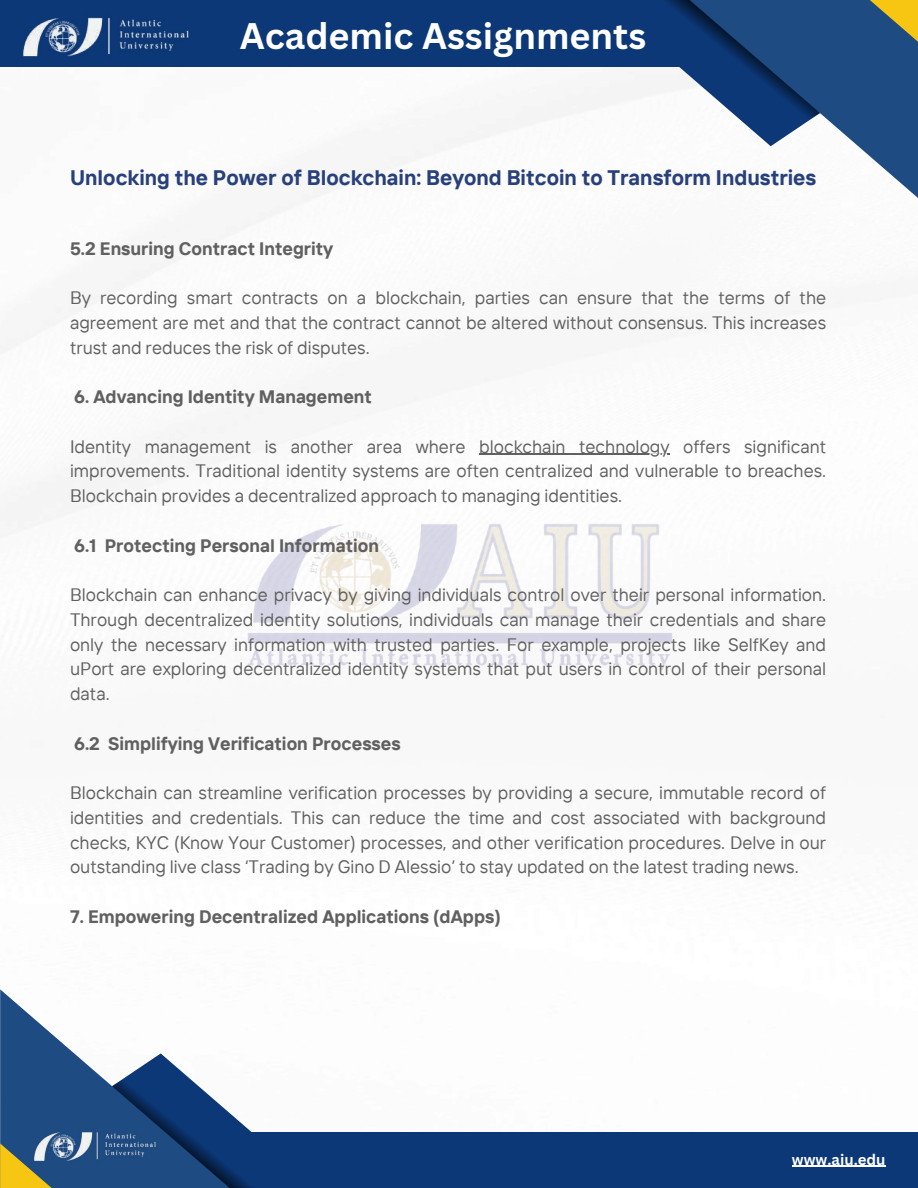
<style>
.page{position:relative;width:918px;height:1188px;background:#fff}
.page>*{position:absolute;margin:0;border:0;box-sizing:border-box;transform-origin:0 0}
.t1{font:700 36px "Canva Sans";color:#fff}
.t2{font:700 24px "Canva Sans";color:#fff}
.t3{font:700 21px "TT Interphases";color:#28407b}
.t4{font:18px/24.8px "TT Interphases";color:#606060;text-align:justify}
.t5{font:700 18px "TT Interphases";color:#606060}
.t6{font:700 15px "Canva Sans";color:#fff}
</style>
<div class="page">
<img style="left:0;top:66px;width:895px;height:604px">
<img style="left:240px;top:518px;width:439px;height:151px">
<div style="left:0;top:0;width:699px;height:66px;background:#0c3877"></div>
<svg style="left:648px;top:0;width:270px;height:211px"></svg>
<svg style="left:828px;top:0;width:90px;height:55px;background:#4a646b"></svg>
<svg style="left:560px;top:0;width:260px;height:146px"></svg>
<img style="left:20px;top:17px;width:172px;height:50px">
<div style="left:175px;top:1132px;width:743px;height:56px;background:#0c3877"></div>
<svg style="left:0;top:989px;width:112px;height:199px;fill:#1e4b82"></svg>
<svg style="left:0;top:1143px;width:104px;height:45px;background:#757c55"></svg>
<svg style="left:112px;top:1053px;width:140px;height:135px"></svg>
<img style="left:31px;top:1124px;width:127px;height:44px">
<hr style="left:792px;top:1166px;width:94px;height:1px;background:#fff">
<hr style="left:479px;top:454px;width:191px;height:1px;background:#606060">
<h2 class="t2" style="left:331px;top:8px;width:296px">AIU Student Publications</h2>
<h1 class="t1" style="left:240px;top:10px;width:408px">Academic Assignments</h1>
<p class="t3" style="left:70px;top:164px;width:748px">Unlocking the Power of Blockchain: Beyond Bitcoin to Transform Industries</p>
<p class="t5" style="left:70px;top:237px;width:265px">5.2 Ensuring Contract Integrity</p>
<p class="t4" style="left:70px;top:285px;width:758px">By recording smart contracts on a blockchain, parties can ensure that the terms of the agreement are met and that the contract cannot be altered without consensus. This increases trust and reduces the risk of disputes.</p>
<p class="t5" style="left:74px;top:385px;width:299px">6. Advancing Identity Management</p>
<p class="t4" style="left:70px;top:434px;width:758px">Identity management is another area where blockchain technology offers significant improvements. Traditional identity systems are often centralized and vulnerable to breaches.<br>Blockchain provides a decentralized approach to managing identities.</p>
<p class="t5" style="left:74px;top:534px;width:306px">6.1 Protecting Personal Information</p>
<p class="t4" style="left:70px;top:582px;width:758px">Blockchain can enhance privacy by giving individuals control over their personal information.<br>Through decentralized identity solutions, individuals can manage their credentials and share only the necessary information with trusted parties. For example, projects like SelfKey and uPort are exploring decentralized identity systems that put users in control of their personal data.</p>
<p class="t5" style="left:74px;top:732px;width:328px">6.2 Simplifying Verification Processes</p>
<p class="t4" style="left:70px;top:780px;width:758px">Blockchain can streamline verification processes by providing a secure, immutable record of identities and credentials. This can reduce the time and cost associated with background checks, KYC (Know Your Customer) processes, and other verification procedures. Delve in our outstanding live class ‘Trading by Gino D Alessio’ to stay updated on the latest trading news.</p>
<p class="t5" style="left:70px;top:905px;width:432px">7. Empowering Decentralized Applications (dApps)</p>
<p class="t6" style="left:792px;top:1149px;width:95px">www.aiu.edu</p>
</div>
